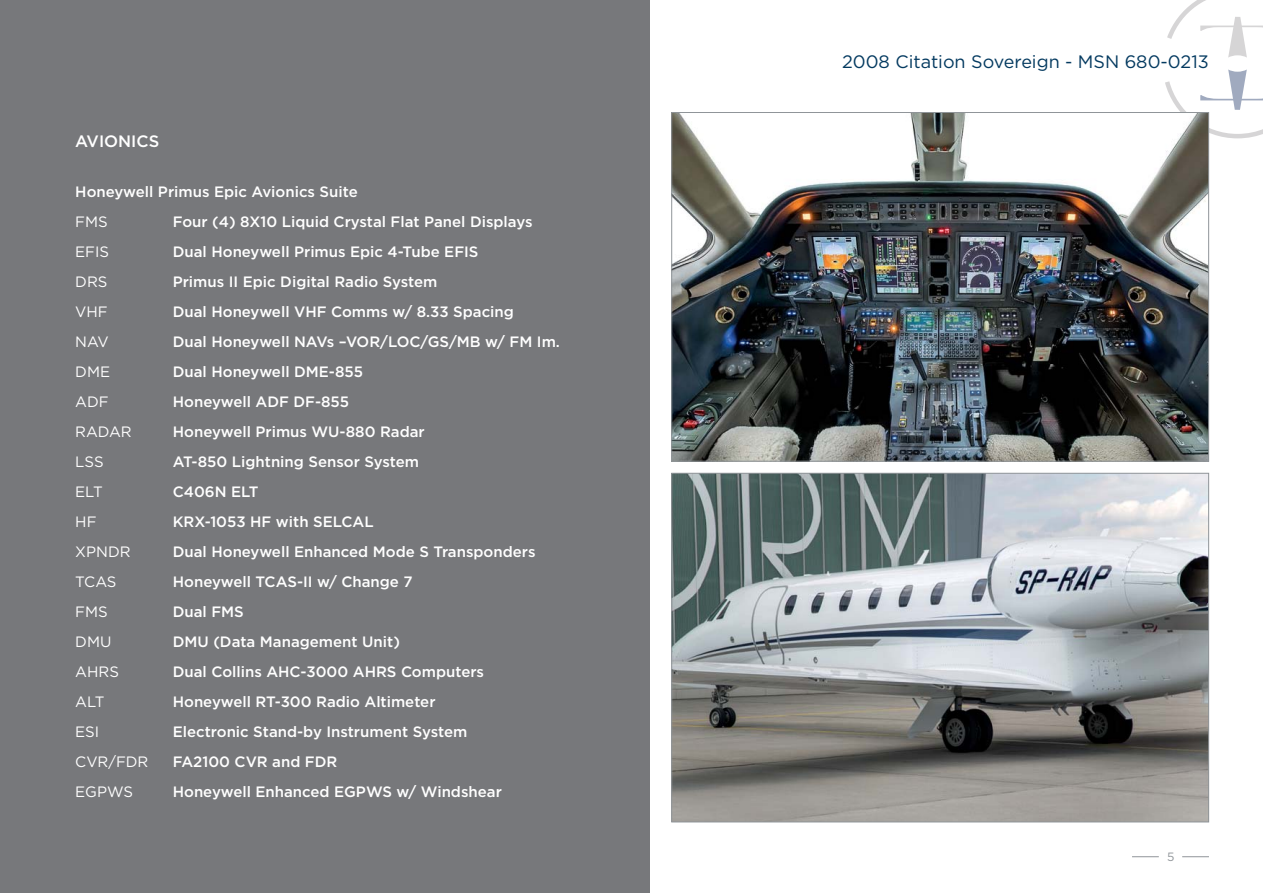
<style>
.page{position:relative;width:1263px;height:893px;background:#fff}
.page>*{position:absolute;margin:0;border:0;box-sizing:border-box;transform-origin:0 0}
.t1{font:18px "Gotham";color:#043a60}
.t2{font:500 16.5px "Gotham";color:#fff}
.t3{font:500 15px "Gotham";color:#fff}
.t4{font:15px "Gotham";color:#fff}
.t5{font:12px "Gotham";color:#909599}
</style>
<div class="page">
<svg style="left:1165px;top:0;width:98px;height:141px"></svg>
<svg style="left:1132px;top:856px;width:27px;height:1px"></svg>
<svg style="left:1182px;top:856px;width:27px;height:1px"></svg>
<div style="left:0;top:0;width:649px;height:893px;background:#77787b"></div>
<img style="left:673px;top:114px;width:534px;height:345px">
<img style="left:673px;top:475px;width:534px;height:345px">
<p class="t2" style="left:75px;top:134px;width:86px">AVIONICS</p>
<p class="t3" style="left:75px;top:185px;width:284px">Honeywell Primus Epic Avionics Suite</p>
<p class="t4" style="left:75px;top:214px;width:34px">FMS</p>
<p class="t3" style="left:173px;top:215px;width:361px">Four (4) 8X10 Liquid Crystal Flat Panel Displays</p>
<p class="t4" style="left:75px;top:244px;width:35px">EFIS</p>
<p class="t3" style="left:173px;top:245px;width:307px">Dual Honeywell Primus Epic 4-Tube EFIS</p>
<p class="t4" style="left:75px;top:274px;width:34px">DRS</p>
<p class="t3" style="left:173px;top:275px;width:266px">Primus II Epic Digital Radio System</p>
<p class="t4" style="left:75px;top:304px;width:34px">VHF</p>
<p class="t3" style="left:173px;top:305px;width:343px">Dual Honeywell VHF Comms w/ 8.33 Spacing</p>
<p class="t4" style="left:75px;top:334px;width:35px">NAV</p>
<p class="t3" style="left:173px;top:335px;width:389px">Dual Honeywell NAVs –VOR/LOC/GS/MB w/ FM Im.</p>
<p class="t4" style="left:75px;top:364px;width:36px">DME</p>
<p class="t3" style="left:173px;top:365px;width:192px">Dual Honeywell DME-855</p>
<p class="t4" style="left:75px;top:394px;width:35px">ADF</p>
<p class="t3" style="left:173px;top:395px;width:178px">Honeywell ADF DF-855</p>
<p class="t4" style="left:75px;top:424px;width:58px">RADAR</p>
<p class="t3" style="left:173px;top:425px;width:253px">Honeywell Primus WU-880 Radar</p>
<p class="t4" style="left:75px;top:454px;width:30px">LSS</p>
<p class="t3" style="left:173px;top:455px;width:248px">AT-850 Lightning Sensor System</p>
<p class="t4" style="left:75px;top:484px;width:29px">ELT</p>
<p class="t3" style="left:173px;top:485px;width:87px">C406N ELT</p>
<p class="t4" style="left:75px;top:514px;width:23px">HF</p>
<p class="t3" style="left:173px;top:515px;width:202px">KRX-1053 HF with SELCAL</p>
<p class="t4" style="left:75px;top:544px;width:57px">XPNDR</p>
<p class="t3" style="left:173px;top:545px;width:364px">Dual Honeywell Enhanced Mode S Transponders</p>
<p class="t4" style="left:75px;top:574px;width:43px">TCAS</p>
<p class="t3" style="left:173px;top:575px;width:241px">Honeywell TCAS-II w/ Change 7</p>
<p class="t4" style="left:75px;top:604px;width:34px">FMS</p>
<p class="t3" style="left:173px;top:605px;width:73px">Dual FMS</p>
<p class="t4" style="left:75px;top:634px;width:38px">DMU</p>
<p class="t3" style="left:173px;top:635px;width:229px">DMU (Data Management Unit)</p>
<p class="t4" style="left:75px;top:664px;width:45px">AHRS</p>
<p class="t3" style="left:173px;top:665px;width:313px">Dual Collins AHC-3000 AHRS Computers</p>
<p class="t4" style="left:75px;top:694px;width:31px">ALT</p>
<p class="t3" style="left:173px;top:695px;width:264px">Honeywell RT-300 Radio Altimeter</p>
<p class="t4" style="left:75px;top:724px;width:26px">ESI</p>
<p class="t3" style="left:173px;top:725px;width:296px">Electronic Stand-by Instrument System</p>
<p class="t4" style="left:75px;top:754px;width:75px">CVR/FDR</p>
<p class="t3" style="left:173px;top:755px;width:166px">FA2100 CVR and FDR</p>
<p class="t4" style="left:75px;top:784px;width:59px">EGPWS</p>
<p class="t3" style="left:173px;top:785px;width:331px">Honeywell Enhanced EGPWS w/ Windshear</p>
<p class="t1" style="left:842px;top:54px;width:368px">2008 Citation Sovereign - MSN 680-0213</p>
<p class="t5" style="left:1167px;top:852px;width:9px">5</p>
</div>
